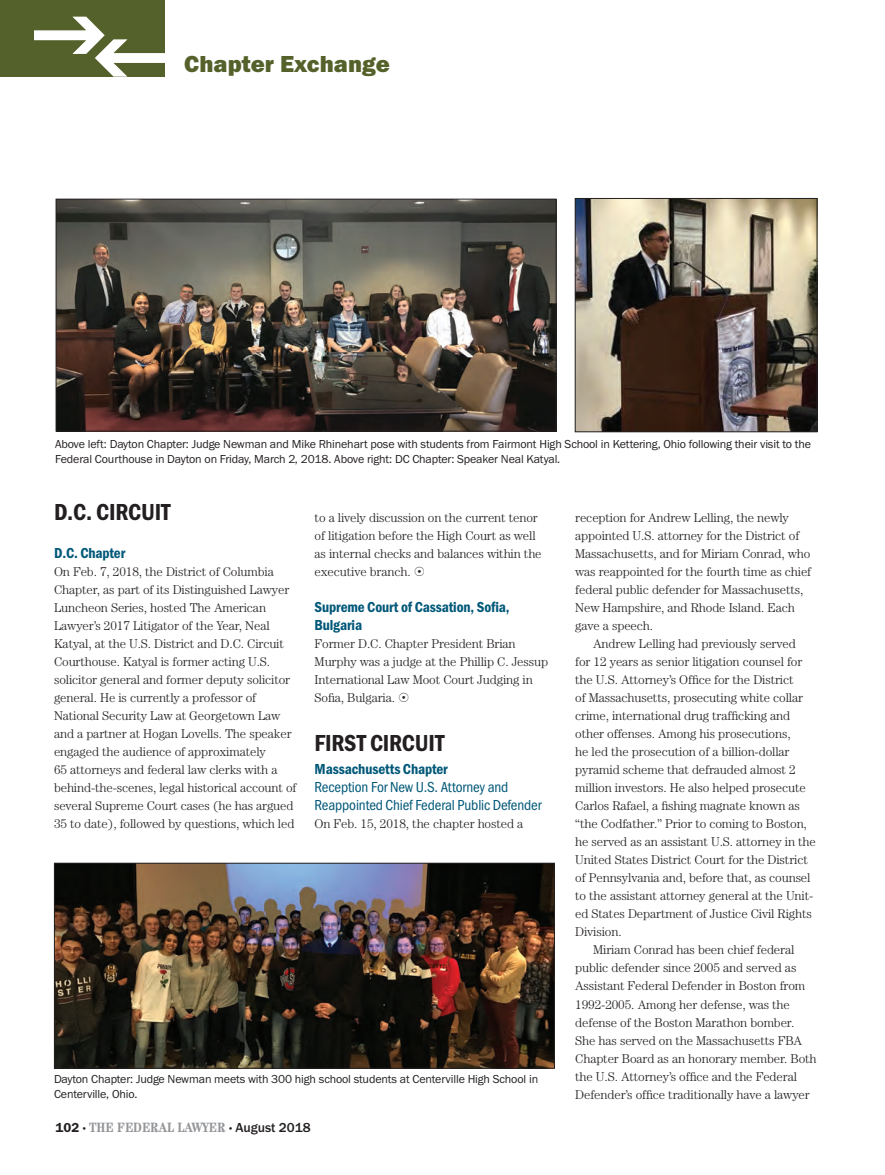
<style>
.page{position:relative;width:885px;height:1175px;background:#fff}
.page>*{position:absolute;margin:0;border:0;box-sizing:border-box;transform-origin:0 0}
.t1{font:24px "Franklin Gothic URW Con Dem";letter-spacing:-.01em;color:#231f20}
.t2{font:24px "Franklin Gothic URW Hea";color:#55612a}
.t3{font:15px/18px "Franklin Gothic URW Con Dem";letter-spacing:-.01em;color:#015878}
.t4{font:15px/18px "Franklin Gothic URW Con Boo";letter-spacing:-.01em;color:#015878}
.t5{font:700 condensed 13.5px "Century Std";color:#939598}
.t6{font:300 12.75px/18px "Century Std";letter-spacing:-.01em;color:#231f20}
.t7{font:12px/15px "Franklin Gothic URW Boo";letter-spacing:-.01em;color:#231f20}
.s1{font-family:"Franklin Gothic URW Dem";font-weight:400;font-stretch:normal;color:#231f20}
.s2{font-weight:300;font-size:7.5px;color:#231f20}
.s3{font-family:"Franklin Gothic URW";font-weight:500;font-stretch:normal;color:#231f20}
</style>
<div class="page">
<div style="left:0;top:0;width:165px;height:76px;background:#55612a"></div>
<svg style="left:33px;top:16px;width:132px;height:61px"></svg>
<img style="left:576px;top:200px;width:239px;height:230px">
<div style="left:574px;top:198px;width:243px;height:234px;border:1px solid #231f20"></div>
<img style="left:58px;top:201px;width:496px;height:228px">
<div style="left:56px;top:199px;width:500px;height:232px;border:1px solid #231f20"></div>
<img style="left:56px;top:864px;width:496px;height:202px">
<div style="left:54px;top:862px;width:500px;height:206px;border:1px solid #231f20"></div>
<h1 class="t2" style="left:184px;top:49px;width:207px">Chapter Exchange</h1>
<p class="t7" style="left:55px;top:436px;width:757px">Above left: Dayton Chapter: Judge Newman and Mike Rhinehart pose with students from Fairmont High School in Kettering, Ohio following their visit to the<br>Federal Courthouse in Dayton on Friday, March 2, 2018. Above right: DC Chapter: Speaker Neal Katyal.</p>
<h1 class="t1" style="left:54px;top:496px;width:118px">D.C. CIRCUIT</h1>
<p class="t3" style="left:54px;top:543px;width:73px">D.C. Chapter</p>
<p class="t6" style="left:54px;top:562px;width:244px">On Feb. 7, 2018, the District of Columbia Chapter, as part of its Distinguished Lawyer Luncheon Series, hosted The American Lawyer’s 2017 Litigator of the Year, Neal Katyal, at the U.S. District and D.C. Circuit Courthouse. Katyal is former acting U.S. solicitor general and former deputy solicitor general. He is currently a professor of National Security Law at Georgetown Law and a partner at Hogan Lovells. The speaker engaged the audience of approximately<br>65 attorneys and federal law clerks with a behind-the-scenes, legal historical account of several Supreme Court cases (he has argued 35 to date), followed by questions, which led</p>
<p class="t6" style="left:314px;top:509px;width:228px">to a lively discussion on the current tenor of litigation before the High Court as well as internal checks and balances within the executive branch.</p>
<p class="t3" style="left:314px;top:597px;width:196px">Supreme Court of Cassation, Sofia,<br>Bulgaria</p>
<p class="t6" style="left:314px;top:634px;width:235px">Former D.C. Chapter President Brian Murphy was a judge at the Phillip C. Jessup International Law Moot Court Judging in Sofia, Bulgaria.</p>
<h1 class="t1" style="left:314px;top:727px;width:131px">FIRST CIRCUIT</h1>
<p class="t3" style="left:314px;top:759px;width:135px">Massachusetts Chapter</p>
<p class="t4" style="left:314px;top:778px;width:228px">Reception For New U.S. Attorney and<br>Reappointed Chief Federal Public Defender</p>
<p class="t6" style="left:314px;top:814px;width:210px">On Feb. 15, 2018, the chapter hosted a</p>
<p class="t7" style="left:54px;top:1071px;width:485px">Dayton Chapter: Judge Newman meets with 300 high school students at Centerville High School in<br>Centerville, Ohio.</p>
<p class="t5" style="left:56px;top:1119px;width:256px"><span class="s1">102</span> <span class="s2">•</span> THE FEDERAL LAWYER <span class="s2">•</span> <span class="s3">August 2018</span></p>
<p class="t6" style="left:575px;top:508px;width:237px">reception for Andrew Lelling, the newly appointed U.S. attorney for the District of Massachusetts, and for Miriam Conrad, who was reappointed for the fourth time as chief federal public defender for Massachusetts, New Hampshire, and Rhode Island. Each gave a speech.</p>
<p class="t6" style="left:593px;top:634px;width:204px">Andrew Lelling had previously served</p>
<p class="t6" style="left:575px;top:652px;width:228px">for 12 years as senior litigation counsel for</p>
<p class="t6" style="left:575px;top:670px;width:220px">the U.S. Attorney’s Office for the District</p>
<p class="t6" style="left:575px;top:688px;width:229px">of Massachusetts, prosecuting white collar</p>
<p class="t6" style="left:575px;top:707px;width:216px">crime, international drug trafficking and</p>
<p class="t6" style="left:575px;top:725px;width:217px">other offenses. Among his prosecutions,</p>
<p class="t6" style="left:575px;top:743px;width:216px">he led the prosecution of a billion-dollar</p>
<p class="t6" style="left:575px;top:761px;width:222px">pyramid scheme that defrauded almost 2</p>
<p class="t6" style="left:575px;top:779px;width:232px">million investors. He also helped prosecute</p>
<p class="t6" style="left:575px;top:797px;width:226px">Carlos Rafael, a fishing magnate known as</p>
<p class="t6" style="left:575px;top:815px;width:233px">“the Codfather.” Prior to coming to Boston,</p>
<p class="t6" style="left:575px;top:833px;width:242px">he served as an assistant U.S. attorney in the</p>
<p class="t6" style="left:575px;top:851px;width:234px">United States District Court for the District</p>
<p class="t6" style="left:575px;top:869px;width:237px">of Pennsylvania and, before that, as counsel</p>
<p class="t6" style="left:575px;top:887px;width:239px">to the assistant attorney general at the Unit-</p>
<p class="t6" style="left:575px;top:905px;width:238px">ed States Department of Justice Civil Rights</p>
<p class="t6" style="left:575px;top:923px;width:48px">Division.</p>
<p class="t6" style="left:593px;top:941px;width:202px">Miriam Conrad has been chief federal</p>
<p class="t6" style="left:575px;top:959px;width:223px">public defender since 2005 and served as</p>
<p class="t6" style="left:575px;top:977px;width:231px">Assistant Federal Defender in Boston from</p>
<p class="t6" style="left:575px;top:995px;width:216px">1992-2005. Among her defense, was the</p>
<p class="t6" style="left:575px;top:1013px;width:220px">defense of the Boston Marathon bomber.</p>
<p class="t6" style="left:575px;top:1031px;width:228px">She has served on the Massachusetts FBA</p>
<p class="t6" style="left:575px;top:1049px;width:243px">Chapter Board as an honorary member. Both</p>
<p class="t6" style="left:575px;top:1067px;width:223px">the U.S. Attorney’s office and the Federal</p>
<p class="t6" style="left:575px;top:1085px;width:236px">Defender’s office traditionally have a lawyer</p>
</div>
